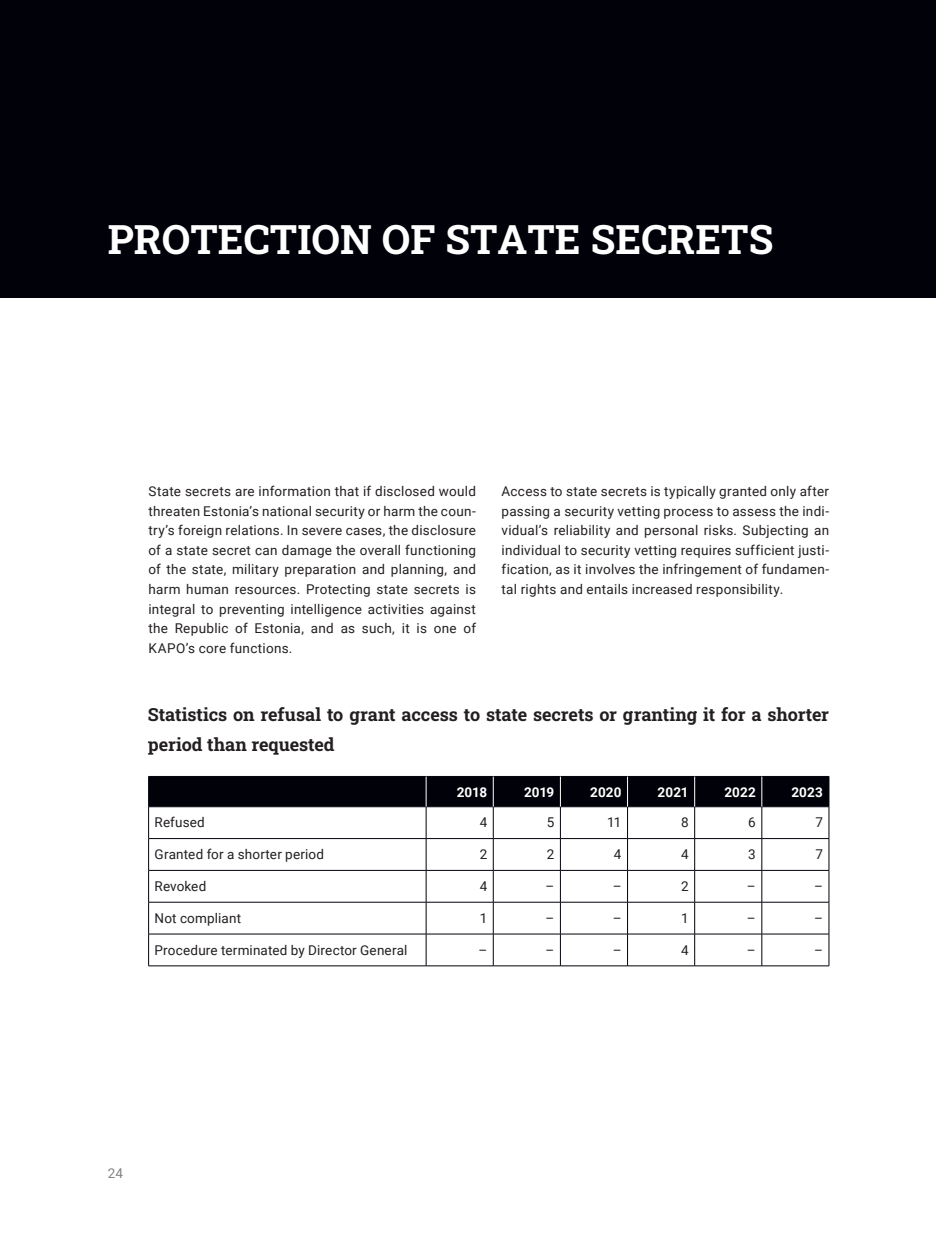
<style>
.page{position:relative;width:936px;height:1234px;background:#fff}
.page>*{position:absolute;margin:0;border:0;box-sizing:border-box;transform-origin:0 0}
.pohipealkiri{font:40.5px "Roboto Slab";color:#fff}
.body{font:18px/29.4px "Roboto Slab";letter-spacing:-.005em;color:#231f20}
.body-2{font:13.5px/19.5px "Roboto";letter-spacing:.015em;color:#231f20;text-align:justify}
.body-3{font:700 13.5px "Roboto";letter-spacing:.01em;color:#fff}
.t1{font:13.5px "Roboto";color:#808285}
</style>
<div class="page">
<div style="left:0;top:0;width:935px;height:298px;background:#010209"></div>
<div style="left:149px;top:777px;width:679px;height:29px;background:#010209"></div>
<svg style="left:149px;top:807px;width:679px;height:158px"></svg>
<hr style="left:148px;top:776px;width:278px;height:1px;background:#010209">
<hr style="left:148px;top:776px;width:1px;height:30px;background:#010209">
<hr style="left:426px;top:776px;width:67px;height:1px;background:#010209">
<hr style="left:493px;top:776px;width:67px;height:1px;background:#010209">
<hr style="left:560px;top:776px;width:67px;height:1px;background:#010209">
<hr style="left:627px;top:776px;width:67px;height:1px;background:#010209">
<hr style="left:694px;top:776px;width:67px;height:1px;background:#010209">
<hr style="left:761px;top:776px;width:68px;height:1px;background:#010209">
<hr style="left:828px;top:776px;width:1px;height:30px;background:#010209">
<hr style="left:148px;top:806px;width:278px;height:1px;background:#010209">
<hr style="left:148px;top:806px;width:1px;height:32px;background:#010209">
<hr style="left:426px;top:806px;width:67px;height:1px;background:#010209">
<hr style="left:426px;top:806px;width:1px;height:32px;background:#010209">
<hr style="left:493px;top:806px;width:67px;height:1px;background:#010209">
<hr style="left:493px;top:806px;width:1px;height:32px;background:#010209">
<hr style="left:560px;top:806px;width:67px;height:1px;background:#010209">
<hr style="left:560px;top:806px;width:1px;height:32px;background:#010209">
<hr style="left:627px;top:806px;width:67px;height:1px;background:#010209">
<hr style="left:627px;top:806px;width:1px;height:32px;background:#010209">
<hr style="left:694px;top:806px;width:67px;height:1px;background:#010209">
<hr style="left:694px;top:806px;width:1px;height:32px;background:#010209">
<hr style="left:761px;top:806px;width:68px;height:1px;background:#010209">
<hr style="left:761px;top:806px;width:1px;height:32px;background:#010209">
<hr style="left:828px;top:806px;width:1px;height:32px;background:#010209">
<hr style="left:148px;top:838px;width:278px;height:1px;background:#010209">
<hr style="left:148px;top:838px;width:1px;height:32px;background:#010209">
<hr style="left:426px;top:838px;width:67px;height:1px;background:#010209">
<hr style="left:426px;top:838px;width:1px;height:32px;background:#010209">
<hr style="left:493px;top:838px;width:67px;height:1px;background:#010209">
<hr style="left:493px;top:838px;width:1px;height:32px;background:#010209">
<hr style="left:560px;top:838px;width:67px;height:1px;background:#010209">
<hr style="left:560px;top:838px;width:1px;height:32px;background:#010209">
<hr style="left:627px;top:838px;width:67px;height:1px;background:#010209">
<hr style="left:627px;top:838px;width:1px;height:32px;background:#010209">
<hr style="left:694px;top:838px;width:67px;height:1px;background:#010209">
<hr style="left:694px;top:838px;width:1px;height:32px;background:#010209">
<hr style="left:761px;top:838px;width:68px;height:1px;background:#010209">
<hr style="left:761px;top:838px;width:1px;height:32px;background:#010209">
<hr style="left:828px;top:838px;width:1px;height:32px;background:#010209">
<hr style="left:148px;top:869px;width:278px;height:1px;background:#010209">
<hr style="left:148px;top:870px;width:1px;height:31px;background:#010209">
<hr style="left:426px;top:869px;width:67px;height:1px;background:#010209">
<hr style="left:426px;top:870px;width:1px;height:31px;background:#010209">
<hr style="left:493px;top:869px;width:67px;height:1px;background:#010209">
<hr style="left:493px;top:870px;width:1px;height:31px;background:#010209">
<hr style="left:560px;top:869px;width:67px;height:1px;background:#010209">
<hr style="left:560px;top:870px;width:1px;height:31px;background:#010209">
<hr style="left:627px;top:869px;width:67px;height:1px;background:#010209">
<hr style="left:627px;top:870px;width:1px;height:31px;background:#010209">
<hr style="left:694px;top:869px;width:67px;height:1px;background:#010209">
<hr style="left:694px;top:870px;width:1px;height:31px;background:#010209">
<hr style="left:761px;top:869px;width:68px;height:1px;background:#010209">
<hr style="left:761px;top:870px;width:1px;height:31px;background:#010209">
<hr style="left:828px;top:870px;width:1px;height:31px;background:#010209">
<hr style="left:148px;top:901px;width:278px;height:1px;background:#010209">
<hr style="left:148px;top:902px;width:1px;height:31px;background:#010209">
<hr style="left:426px;top:901px;width:67px;height:1px;background:#010209">
<hr style="left:426px;top:902px;width:1px;height:31px;background:#010209">
<hr style="left:493px;top:901px;width:67px;height:1px;background:#010209">
<hr style="left:493px;top:902px;width:1px;height:31px;background:#010209">
<hr style="left:560px;top:901px;width:67px;height:1px;background:#010209">
<hr style="left:560px;top:902px;width:1px;height:31px;background:#010209">
<hr style="left:627px;top:901px;width:67px;height:1px;background:#010209">
<hr style="left:627px;top:902px;width:1px;height:31px;background:#010209">
<hr style="left:694px;top:901px;width:67px;height:1px;background:#010209">
<hr style="left:694px;top:902px;width:1px;height:31px;background:#010209">
<hr style="left:761px;top:901px;width:68px;height:1px;background:#010209">
<hr style="left:761px;top:902px;width:1px;height:31px;background:#010209">
<hr style="left:828px;top:902px;width:1px;height:31px;background:#010209">
<hr style="left:148px;top:933px;width:278px;height:1px;background:#010209">
<hr style="left:148px;top:934px;width:1px;height:31px;background:#010209">
<hr style="left:426px;top:933px;width:67px;height:1px;background:#010209">
<hr style="left:426px;top:934px;width:1px;height:31px;background:#010209">
<hr style="left:493px;top:933px;width:67px;height:1px;background:#010209">
<hr style="left:493px;top:934px;width:1px;height:31px;background:#010209">
<hr style="left:560px;top:933px;width:67px;height:1px;background:#010209">
<hr style="left:560px;top:934px;width:1px;height:31px;background:#010209">
<hr style="left:627px;top:933px;width:67px;height:1px;background:#010209">
<hr style="left:627px;top:934px;width:1px;height:31px;background:#010209">
<hr style="left:694px;top:933px;width:67px;height:1px;background:#010209">
<hr style="left:694px;top:934px;width:1px;height:31px;background:#010209">
<hr style="left:761px;top:933px;width:68px;height:1px;background:#010209">
<hr style="left:761px;top:934px;width:1px;height:31px;background:#010209">
<hr style="left:828px;top:934px;width:1px;height:31px;background:#010209">
<hr style="left:148px;top:965px;width:278px;height:1px;background:#010209">
<hr style="left:426px;top:965px;width:67px;height:1px;background:#010209">
<hr style="left:493px;top:965px;width:67px;height:1px;background:#010209">
<hr style="left:560px;top:965px;width:67px;height:1px;background:#010209">
<hr style="left:627px;top:965px;width:67px;height:1px;background:#010209">
<hr style="left:694px;top:965px;width:67px;height:1px;background:#010209">
<hr style="left:761px;top:965px;width:68px;height:1px;background:#010209">
<hr style="left:426px;top:776px;width:1px;height:30px;background:#fff">
<hr style="left:493px;top:776px;width:1px;height:30px;background:#fff">
<hr style="left:560px;top:776px;width:1px;height:30px;background:#fff">
<hr style="left:627px;top:776px;width:1px;height:30px;background:#fff">
<hr style="left:694px;top:776px;width:1px;height:30px;background:#fff">
<hr style="left:761px;top:776px;width:1px;height:30px;background:#fff">
<p class="pohipealkiri" style="left:108px;top:212px;width:667px">PROTECTION OF STATE SECRETS</p>
<p class="body-2" style="left:148px;top:481px;width:329px">State secrets are information that if disclosed would threaten Estonia’s national security or harm the coun&shy;try’s foreign relations. In severe cases, the disclosure of a state secret can damage the overall functioning of the state, military preparation and planning, and harm human resources. Protecting state secrets is integral to preventing intelligence activities against the Republic of Estonia, and as such, it is one of KAPO’s core functions.</p>
<p class="body-2" style="left:501px;top:481px;width:329px">Access to state secrets is typically granted only after passing a security vetting process to assess the indi&shy;vidual’s reliability and personal risks. Subjecting an individual to security vetting requires sufficient justi&shy;fication, as it involves the infringement of fundamen&shy;tal rights and entails increased responsibility.</p>
<p class="body" style="left:148px;top:699px;width:682px">Statistics on refusal to grant access to state secrets or granting it for a shorter period than requested</p>
<p class="body-3" style="left:457px;top:782px;width:32px">2018</p>
<p class="body-3" style="left:524px;top:782px;width:32px">2019</p>
<p class="body-3" style="left:590px;top:782px;width:33px">2020</p>
<p class="body-3" style="left:657px;top:782px;width:33px">2021</p>
<p class="body-3" style="left:724px;top:782px;width:33px">2022</p>
<p class="body-3" style="left:791px;top:782px;width:33px">2023</p>
<p class="body-2" style="left:155px;top:812px;width:52px">Refused</p>
<p class="body-2" style="left:479px;top:812px;width:9px">4</p>
<p class="body-2" style="left:546px;top:812px;width:9px">5</p>
<p class="body-2" style="left:607px;top:812px;width:16px">11</p>
<p class="body-2" style="left:681px;top:812px;width:9px">8</p>
<p class="body-2" style="left:748px;top:812px;width:9px">6</p>
<p class="body-2" style="left:815px;top:812px;width:9px">7</p>
<p class="body-2" style="left:155px;top:844px;width:171px">Granted for a shorter period</p>
<p class="body-2" style="left:479px;top:844px;width:9px">2</p>
<p class="body-2" style="left:546px;top:844px;width:9px">2</p>
<p class="body-2" style="left:614px;top:844px;width:9px">4</p>
<p class="body-2" style="left:681px;top:844px;width:9px">4</p>
<p class="body-2" style="left:748px;top:844px;width:9px">3</p>
<p class="body-2" style="left:815px;top:844px;width:9px">7</p>
<p class="body-2" style="left:155px;top:875px;width:53px">Revoked</p>
<p class="body-2" style="left:479px;top:875px;width:9px">4</p>
<p class="body-2" style="left:545px;top:875px;width:10px">–</p>
<p class="body-2" style="left:612px;top:875px;width:10px">–</p>
<p class="body-2" style="left:681px;top:875px;width:9px">2</p>
<p class="body-2" style="left:747px;top:875px;width:10px">–</p>
<p class="body-2" style="left:814px;top:875px;width:10px">–</p>
<p class="body-2" style="left:155px;top:907px;width:88px">Not compliant</p>
<p class="body-2" style="left:479px;top:907px;width:9px">1</p>
<p class="body-2" style="left:545px;top:907px;width:10px">–</p>
<p class="body-2" style="left:612px;top:907px;width:10px">–</p>
<p class="body-2" style="left:681px;top:907px;width:9px">1</p>
<p class="body-2" style="left:747px;top:907px;width:10px">–</p>
<p class="body-2" style="left:814px;top:907px;width:10px">–</p>
<p class="body-2" style="left:155px;top:939px;width:254px">Procedure terminated by Director General</p>
<p class="body-2" style="left:478px;top:939px;width:10px">–</p>
<p class="body-2" style="left:545px;top:939px;width:10px">–</p>
<p class="body-2" style="left:612px;top:939px;width:10px">–</p>
<p class="body-2" style="left:681px;top:939px;width:9px">4</p>
<p class="body-2" style="left:747px;top:939px;width:10px">–</p>
<p class="body-2" style="left:814px;top:939px;width:10px">–</p>
<p class="t1" style="left:108px;top:1163px;width:17px">24</p>
</div>
